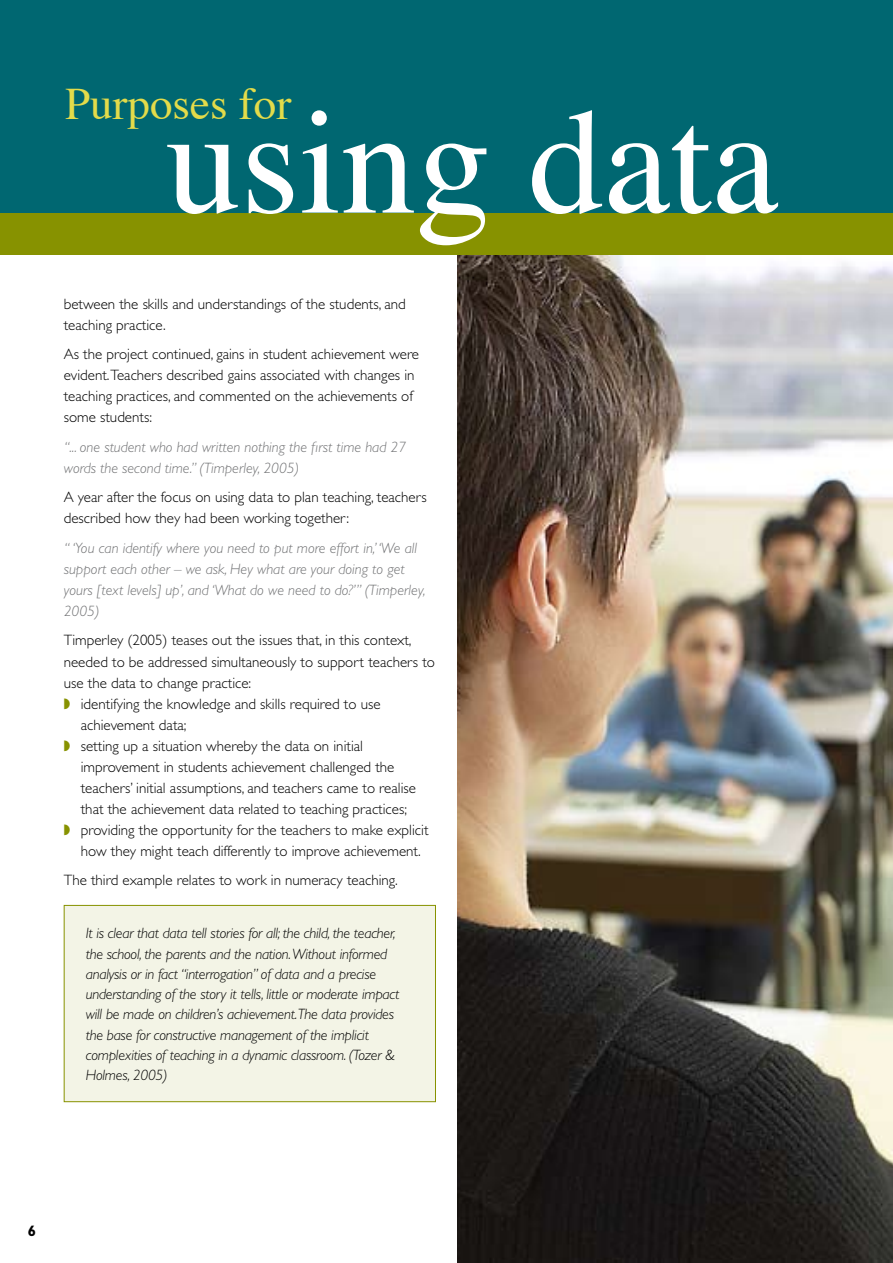
<style>
.page{position:relative;width:893px;height:1263px;background:#fff}
.page>*{position:absolute;margin:0;border:0;box-sizing:border-box;transform-origin:0 0}
.t1{font:150px "Times";color:#fff}
.t2{font:45px "Times";color:#e3db4a}
.t3{font:300 15px/21px "Gill Sans";color:#000}
.t4{font:italic 300 15px/20.2px "Gill Sans";letter-spacing:-.015em;color:#000}
.t5{font:italic 300 15px/21px "Gill Sans";color:#707173}
.t6{font:700 15px "Gill Sans";color:#000}
.s1{color:#879200}
</style>
<div class="page">
<div style="left:0;top:213px;width:893px;height:42px;background:#879200"></div>
<img style="left:457px;top:255px;width:436px;height:1008px">
<div style="left:64px;top:905px;width:371px;height:197px;background:#f3f4e6"></div>
<div style="left:64px;top:905px;width:372px;height:197px;border:1px solid #879200"></div>
<div style="left:0;top:0;width:893px;height:213px;background:#006771"></div>
<h2 class="t2" style="left:65px;top:62px;width:228px">Purposes for</h2>
<h1 class="t1" style="left:166px;top:22px;width:614px">using data</h1>
<p class="t3" style="left:64px;top:293px;width:343px">between the skills and understandings of the students, and teaching practice.</p>
<p class="t3" style="left:64px;top:344px;width:357px">As the project continued, gains in student achievement were evident.Teachers described gains associated with changes in teaching practices, and commented on the achievements of some students:</p>
<p class="t5" style="left:64px;top:436px;width:344px">“... one student who had written nothing the first time had 27 words the second time.” (Timperley, 2005)</p>
<p class="t3" style="left:64px;top:487px;width:364px">A year after the focus on using data to plan teaching, teachers described how they had been working together:</p>
<p class="t5" style="left:64px;top:537px;width:363px">“ ‘You can identify where you need to put more effort in,’ ‘We all support each other – we ask, Hey what are your doing to get yours [text levels] up’, and ‘What do we need to do?’” (Timperley, 2005)</p>
<p class="t3" style="left:64px;top:630px;width:349px">Timperley (2005) teases out the issues that, in this context,</p>
<p class="t3" style="left:64px;top:651px;width:373px">needed to be addressed simultaneously to support teachers to</p>
<p class="t3" style="left:64px;top:672px;width:189px">use the data to change practice:</p>
<p class="t3" style="left:64px;top:693px;width:318px"><span class="s1">◗</span> identifying the knowledge and skills required to use</p>
<p class="t3" style="left:81px;top:714px;width:107px">achievement data;</p>
<p class="t3" style="left:64px;top:735px;width:301px"><span class="s1">◗</span> setting up a situation whereby the data on initial</p>
<p class="t3" style="left:81px;top:756px;width:315px">improvement in students achievement challenged the</p>
<p class="t3" style="left:81px;top:777px;width:337px">teachers’ initial assumptions, and teachers came to realise</p>
<p class="t3" style="left:81px;top:798px;width:328px">that the achievement data related to teaching practices;</p>
<p class="t3" style="left:64px;top:819px;width:366px"><span class="s1">◗</span> providing the opportunity for the teachers to make explicit</p>
<p class="t3" style="left:81px;top:840px;width:341px">how they might teach differently to improve achievement.</p>
<p class="t3" style="left:64px;top:869px;width:336px">The third example relates to work in numeracy teaching.</p>
<p class="t4" style="left:86px;top:923px;width:315px">It is clear that data tell stories for all; the child, the teacher, the school, the parents and the nation. Without informed analysis or in fact “interrogation” of data and a precise understanding of the story it tells, little or moderate impact will be made on children’s achievement.The data provides the base for constructive management of the implicit complexities of teaching in a dynamic classroom. (Tozer &amp; Holmes, 2005)</p>
<p class="t6" style="left:28px;top:1222px;width:10px">6</p>
</div>
